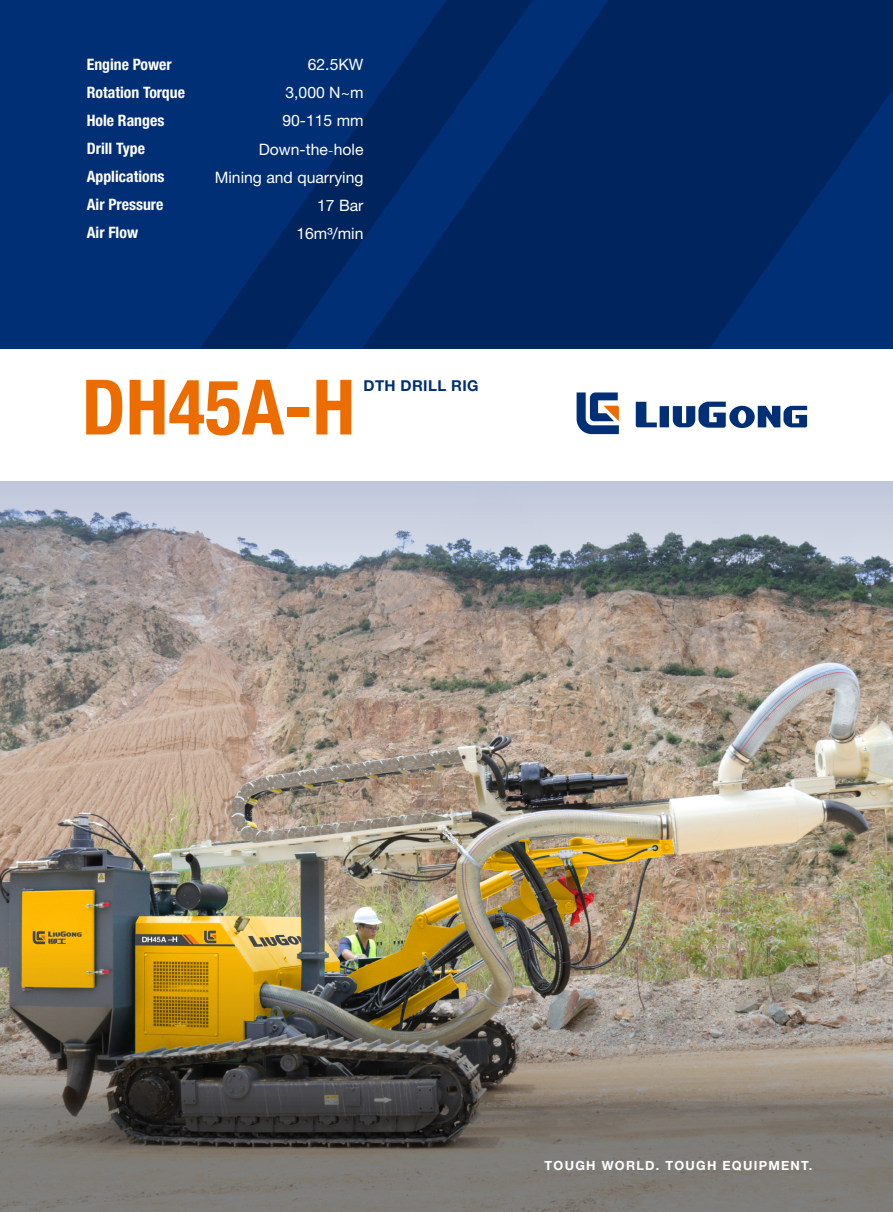
<style>
.page{position:relative;width:893px;height:1212px;background:#fff}
.page>*{position:absolute;margin:0;border:0;box-sizing:border-box;transform-origin:0 0}
.t1{font:700 condensed 76.5px "Helvetica Neue LT Pro";color:#ed6c00}
.t2{font:700 condensed 15.75px/28px "Helvetica Neue LT Pro";color:#fff}
.t3{font:15.75px/28.2px "Helvetica Neue LT Pro";color:#fff;text-align:right}
.t4{font:700 15px "Helvetica Neue LT Pro";letter-spacing:.025em;color:#002f75}
.t5{font:700 12.6px "Helvetica Neue LT Pro";letter-spacing:.1em;color:#fff}
.s1{font-family:"Adobe Song Std";font-weight:300}
</style>
<div class="page">
<div style="left:0;top:0;width:893px;height:349px;background:#002f75"></div>
<img style="left:0;top:689px;width:893px;height:212px">
<svg style="left:0;top:481px;width:893px;height:208px;background:#a29fa0"></svg>
<img style="left:0;top:901px;width:893px;height:311px">
<svg style="left:636px;top:402px;width:171px;height:26px"></svg>
<svg style="left:577px;top:392px;width:42px;height:42px"></svg>
<svg style="left:200px;top:120px;width:162px;height:229px"></svg>
<svg style="left:362px;top:0;width:531px;height:349px;fill:#00255e"></svg>
<p class="t2" style="left:87px;top:50px;width:100px">Engine Power<br>Rotation Torque<br>Hole Ranges<br>Drill Type<br>Applications<br>Air Pressure<br>Air Flow</p>
<p class="t3" style="left:215px;top:50px;width:150px">62.5KW<br>3,000 N~m<br>90-115 mm<br>Down-the<span class="s1">-</span>hole<br>Mining and quarrying<br>17 Bar<br>16m³/min</p>
<h1 class="t1" style="left:82px;top:361px;width:275px">DH45A-H</h1>
<p class="t4" style="left:364px;top:376px;width:117px">DTH DRILL RIG</p>
<p class="t5" style="left:545px;top:1158px;width:42px">TOUGH</p>
<p class="t5" style="left:602px;top:1158px;width:35px">WORLD</p>
<p class="t5" style="left:656px;top:1158px;width:51px">. TOUGH</p>
<p class="t5" style="left:722px;top:1158px;width:91px">EQUIPMENT.</p>
</div>
